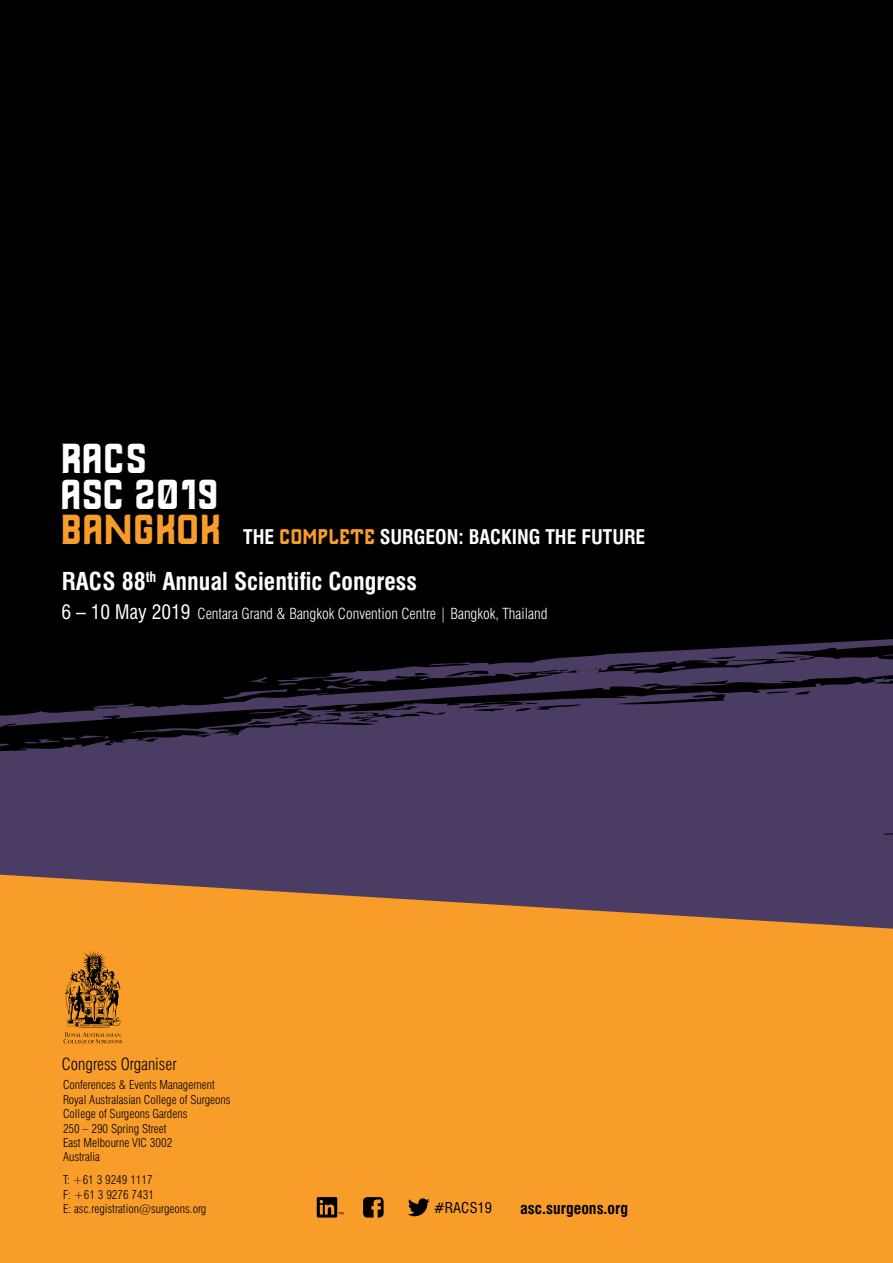
<style>
.page{position:relative;width:893px;height:1263px;background:#fff}
.page>*{position:absolute;margin:0;border:0;box-sizing:border-box;transform-origin:0 0}
.t1{font:39px/35.7px "Thailandesa UC";color:#fff}
.t2{font:700 condensed 24px "Swiss 721 BT";color:#fff}
.t3{font:700 condensed 19.8px "Swiss 721 BT";color:#fff}
.t4{font:300 condensed 16.5px "Swiss 721 BT";color:#000}
.t5{font:700 condensed 15.9px "Swiss 721 BT";color:#000}
.t6{font:300 condensed 15px "Swiss 721 BT";color:#fff}
.t7{font:condensed 14.55px "Swiss 721 BT";color:#000}
.t8{font:300 condensed 12px/14.4px "Swiss 721 BT";color:#000}
.s1{font-family:"Thailandesa UC";font-weight:400;font-stretch:normal;font-size:39px;color:#f99d2a}
.s2{font-family:"Thailandesa UC";font-weight:400;font-stretch:normal;color:#f99d2a}
.s3{font-weight:400;font-size:19.5px}
</style>
<div class="page">
<div style="left:0;top:0;width:893px;height:1000px;background:#000"></div>
<svg style="left:0;top:639px;width:893px;height:236px;fill:#4b3c64"></svg>
<svg style="left:0;top:875px;width:893px;height:388px;background:#ec962e"></svg>
<svg style="left:317px;top:1197px;width:26px;height:20px"></svg>
<svg style="left:363px;top:1197px;width:21px;height:20px"></svg>
<svg style="left:408px;top:1198px;width:22px;height:18px"></svg>
<svg style="left:64px;top:950px;width:58px;height:93px;background:#b06f1d"></svg>
<h1 class="t1" style="left:61px;top:441px;width:160px">RACS<br>ASC 2019</h1>
<h3 class="t3" style="left:61px;top:525px;width:586px"><span class="s1">BANGKOK</span> THE <span class="s2">COMPLETE</span> SURGEON: BACKING THE FUTURE</h3>
<h2 class="t2" style="left:62px;top:567px;width:357px">RACS 88<sup>th</sup> Annual Scientific Congress</h2>
<p class="t6" style="left:62px;top:604px;width:487px"><span class="s3">6 – 10 May 2019</span> Centara Grand &amp; Bangkok Convention Centre | Bangkok, Thailand</p>
<h3 class="t4" style="left:62px;top:1054px;width:116px">Congress Organiser</h3>
<p class="t8" style="left:63px;top:1078px;width:169px">Conferences &amp; Events Management<br>Royal Australasian College of Surgeons<br>College of Surgeons Gardens<br>250 – 290 Spring Street<br>East Melbourne VIC 3002<br>Australia</p>
<p class="t8" style="left:63px;top:1173px;width:145px">T: +61 3 9249 1117<br>F: +61 3 9276 7431<br>E: asc.registration@surgeons.org</p>
<p class="t7" style="left:434px;top:1199px;width:60px">#RACS19</p>
<h3 class="t5" style="left:520px;top:1198px;width:110px">asc.surgeons.org</h3>
</div>
